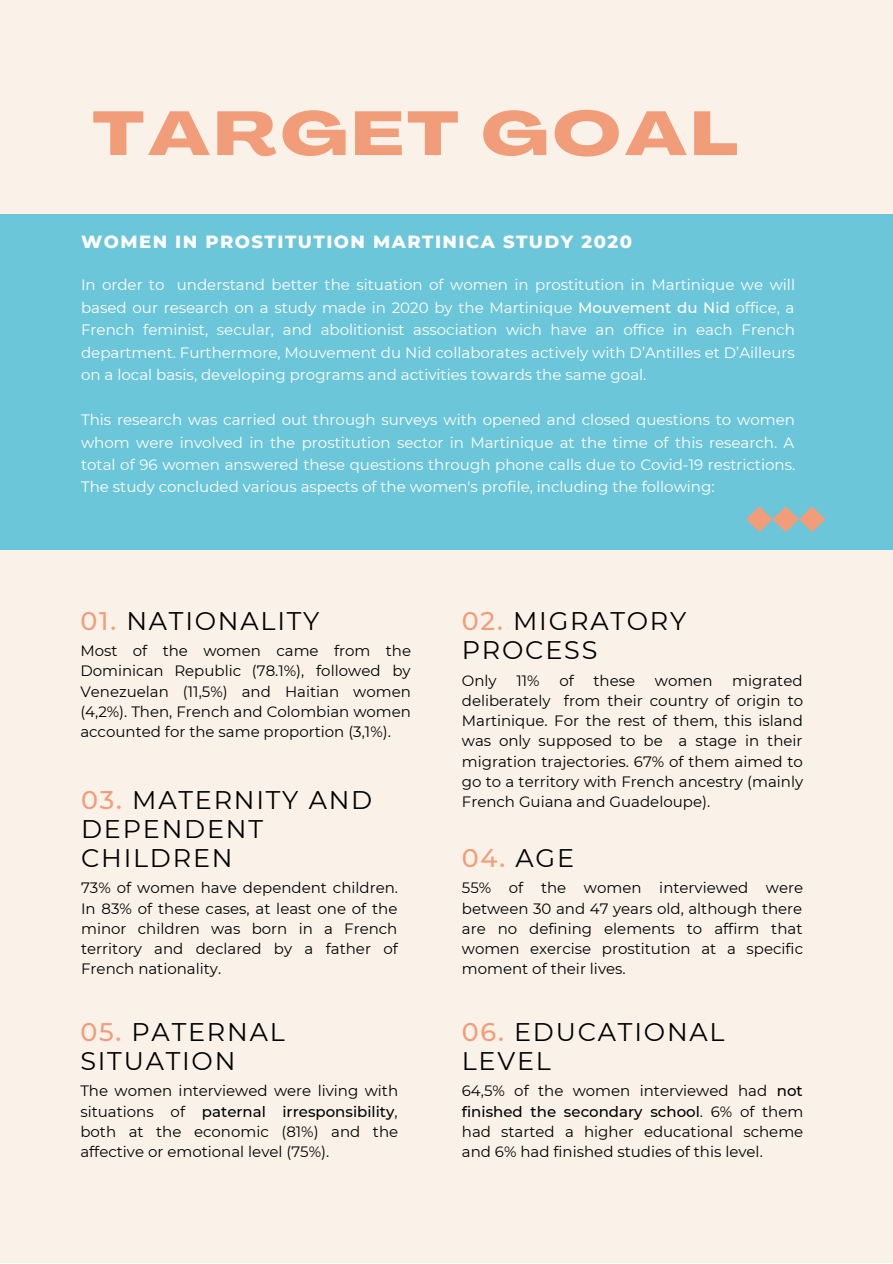
<style>
.page{position:relative;width:893px;height:1264px;background:#fff}
.page>*{position:absolute;margin:0;border:0;box-sizing:border-box;transform-origin:0 0}
.t1{font:800 61.05px "Agrandir Grand";letter-spacing:.07em;color:#f29d79}
.t2{font:25.5px/29.2px "Montserrat";letter-spacing:.07em;color:#000}
.t3{font:500 25.5px "Montserrat";color:#f29d79}
.t4{font:800 18px "Montserrat";letter-spacing:.08em;color:#fff}
.t5{font:15px/20.2px "Montserrat";color:#000;text-align:justify}
.t6{font:15px/22.5px "Montserrat";color:#fff;text-align:justify}
.s1{font-weight:500}
.s2{font-weight:500;color:#f29d79}
.s3{font-weight:400;color:#000}
</style>
<div class="page">
<div style="left:0;top:0;width:892px;height:1262px;background:#faf2e9"></div>
<div style="left:0;top:214px;width:892px;height:335px;background:#6cc6d9"></div>
<svg style="left:746px;top:506px;width:79px;height:26px"></svg>
<h1 class="t1" style="left:93px;top:109px;width:646px">TARGET GOAL</h1>
<p class="t4" style="left:81px;top:230px;width:552px">WOMEN IN PROSTITUTION MARTINICA STUDY 2020</p>
<p class="t6" style="left:81px;top:273px;width:715px">In order to understand better the situation of women in prostitution in Martinique we will based our research on a study made in 2020 by the Martinique <span class="s1">Mouvement du Nid</span> office, a French feminist, secular, and abolitionist association wich have an office in each French department. Furthermore, Mouvement du Nid collaborates actively with D’Antilles et D’Ailleurs on a local basis, developing programs and activities towards the same goal.</p>
<p class="t6" style="left:81px;top:408px;width:715px">This research was carried out through surveys with opened and closed questions to women whom were involved in the prostitution sector in Martinique at the time of this research. A total of 96 women answered these questions through phone calls due to Covid-19 restrictions.<br>The study concluded various aspects of the women's profile, including the following:</p>
<h2 class="t2" style="left:80px;top:606px;width:240px"><span class="s2">01.</span> NATIONALITY</h2>
<p class="t5" style="left:80px;top:640px;width:332px">Most of the women came from the Dominican Republic (78.1%), followed by Venezuelan (11,5%) and Haitian women (4,2%). Then, French and Colombian women accounted for the same proportion (3,1%).</p>
<h2 class="t2" style="left:81px;top:785px;width:293px"><span class="s2">03.</span> MATERNITY AND<br>DEPENDENT<br>CHILDREN</h2>
<p class="t5" style="left:81px;top:878px;width:318px">73% of women have dependent children.<br>In 83% of these cases, at least one of the minor children was born in a French territory and declared by a father of French nationality.</p>
<h2 class="t2" style="left:80px;top:1017px;width:206px"><span class="s2">05.</span> PATERNAL<br>SITUATION</h2>
<p class="t5" style="left:80px;top:1080px;width:319px">The women interviewed were living with situations of <span class="s1">paternal irresponsibility</span>, both at the economic (81%) and the affective or emotional level (75%).</p>
<h2 class="t2" style="left:462px;top:606px;width:226px"><span class="s2">02.</span> MIGRATORY<br>PROCESS</h2>
<p class="t5" style="left:462px;top:670px;width:36px">Only</p>
<p class="t5" style="left:516px;top:670px;width:25px">11%</p>
<p class="t5" style="left:559px;top:670px;width:16px">of</p>
<p class="t5" style="left:593px;top:670px;width:43px">these</p>
<p class="t5" style="left:654px;top:670px;width:59px">women</p>
<p class="t5" style="left:462px;top:670px;width:343px;text-indent:270px">migrated deliberately from their country of origin to Martinique. For the rest of them, this island was only supposed to be a stage in their migration trajectories. 67% of them aimed to go to a territory with French ancestry (mainly French Guiana and Guadeloupe).</p>
<h2 class="t3" style="left:462px;top:842px;width:114px">04. <span class="s3">AGE</span></h2>
<p class="t5" style="left:462px;top:878px;width:343px">55% of the women interviewed were between 30 and 47 years old, although there are no defining elements to affirm that women exercise prostitution at a specific moment of their lives.</p>
<h2 class="t2" style="left:462px;top:1017px;width:264px"><span class="s2">06.</span> EDUCATIONAL<br>LEVEL</h2>
<p class="t5" style="left:462px;top:1080px;width:343px">64,5% of the women interviewed had <span class="s1">not finished the secondary school</span>. 6% of them had started a higher educational scheme and 6% had finished studies of this level.</p>
</div>
